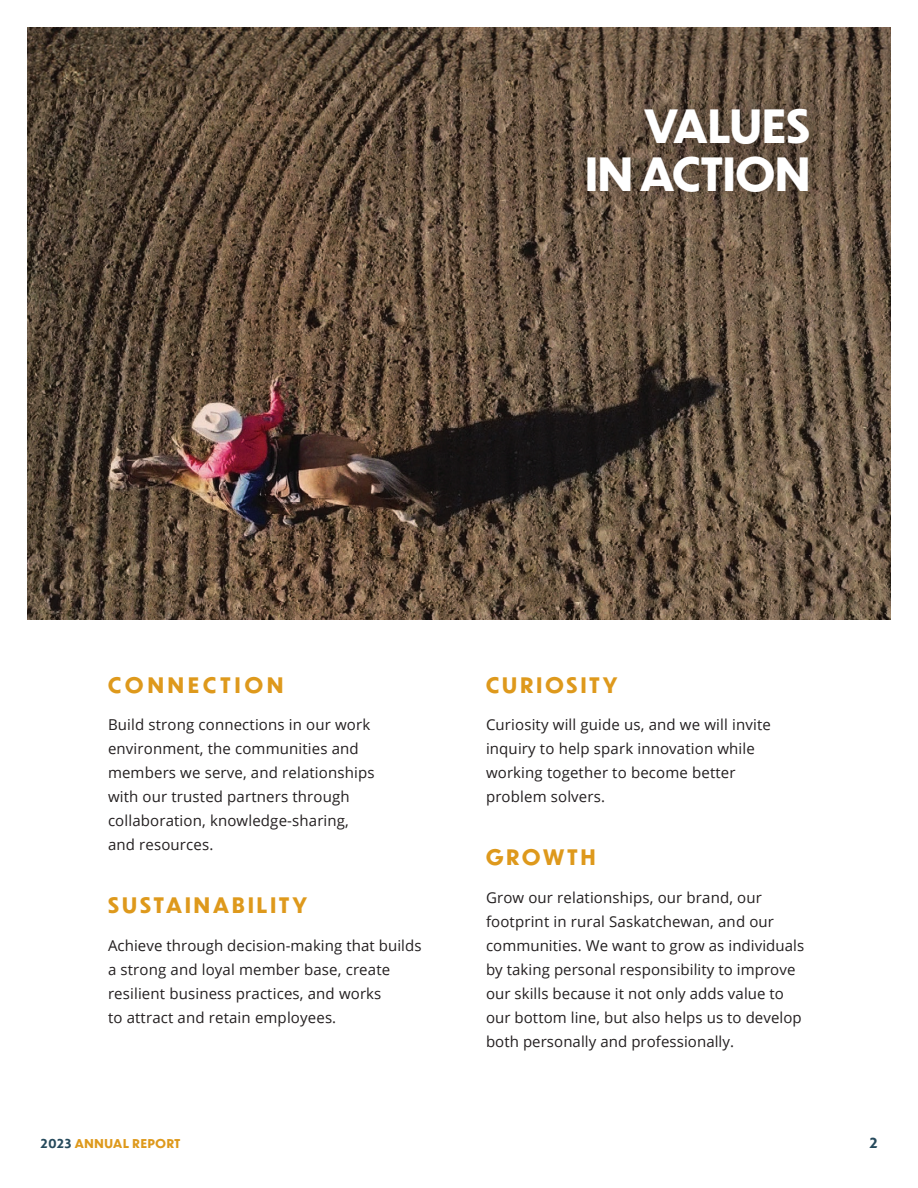
<style>
.page{position:relative;width:918px;height:1188px;background:#fff}
.page>*{position:absolute;margin:0;border:0;box-sizing:border-box;transform-origin:0 0}
.t1{font:700 45px/48px "Dunbar Tall";letter-spacing:.01em;color:#fff;text-align:right}
.t2{font:700 21px "Dunbar Tall";letter-spacing:.15em;color:#de991c}
.t3{font:700 21px "Dunbar Tall";letter-spacing:.2em;color:#de991c}
.t4{font:15px/24px "Open Sans";letter-spacing:.01em;color:#231f20}
.t5{font:700 13.5px "Dunbar Tall";color:#264a5c}
.t6{font:700 12px "Dunbar Tall";letter-spacing:.06em;color:#de991c}
.s1{color:#264a5c}
</style>
<div class="page">
<img style="left:27px;top:27px;width:864px;height:593px">
<div style="left:564px;top:87px;width:268px;height:128px;background:#231f20;opacity:.33"></div>
<h1 class="t1" style="left:585px;top:101px;width:226px">VALUES<br>IN ACTION</h1>
<h2 class="t3" style="left:108px;top:669px;width:177px">CONNECTION</h2>
<p class="t4" style="left:108px;top:712px;width:268px">Build strong connections in our work environment, the communities and members we serve, and relationships with our trusted partners through collaboration, knowledge-sharing, and resources.</p>
<h2 class="t2" style="left:108px;top:890px;width:201px">SUSTAINABILITY</h2>
<p class="t4" style="left:108px;top:933px;width:315px">Achieve through decision-making that builds a strong and loyal member base, create resilient business practices, and works<br>to attract and retain employees.</p>
<h2 class="t2" style="left:486px;top:669px;width:133px">CURIOSITY</h2>
<p class="t4" style="left:486px;top:712px;width:286px">Curiosity will guide us, and we will invite inquiry to help spark innovation while working together to become better problem solvers.</p>
<h2 class="t2" style="left:486px;top:842px;width:111px">GROWTH</h2>
<p class="t4" style="left:486px;top:885px;width:320px">Grow our relationships, our brand, our footprint in rural Saskatchewan, and our communities. We want to grow as individuals by taking personal responsibility to improve our skills because it not only adds value to our bottom line, but also helps us to develop both personally and professionally.</p>
<p class="t6" style="left:40px;top:1134px;width:141px"><span class="s1">2023</span> ANNUAL REPORT</p>
<p class="t5" style="left:869px;top:1133px;width:10px">2</p>
</div>
